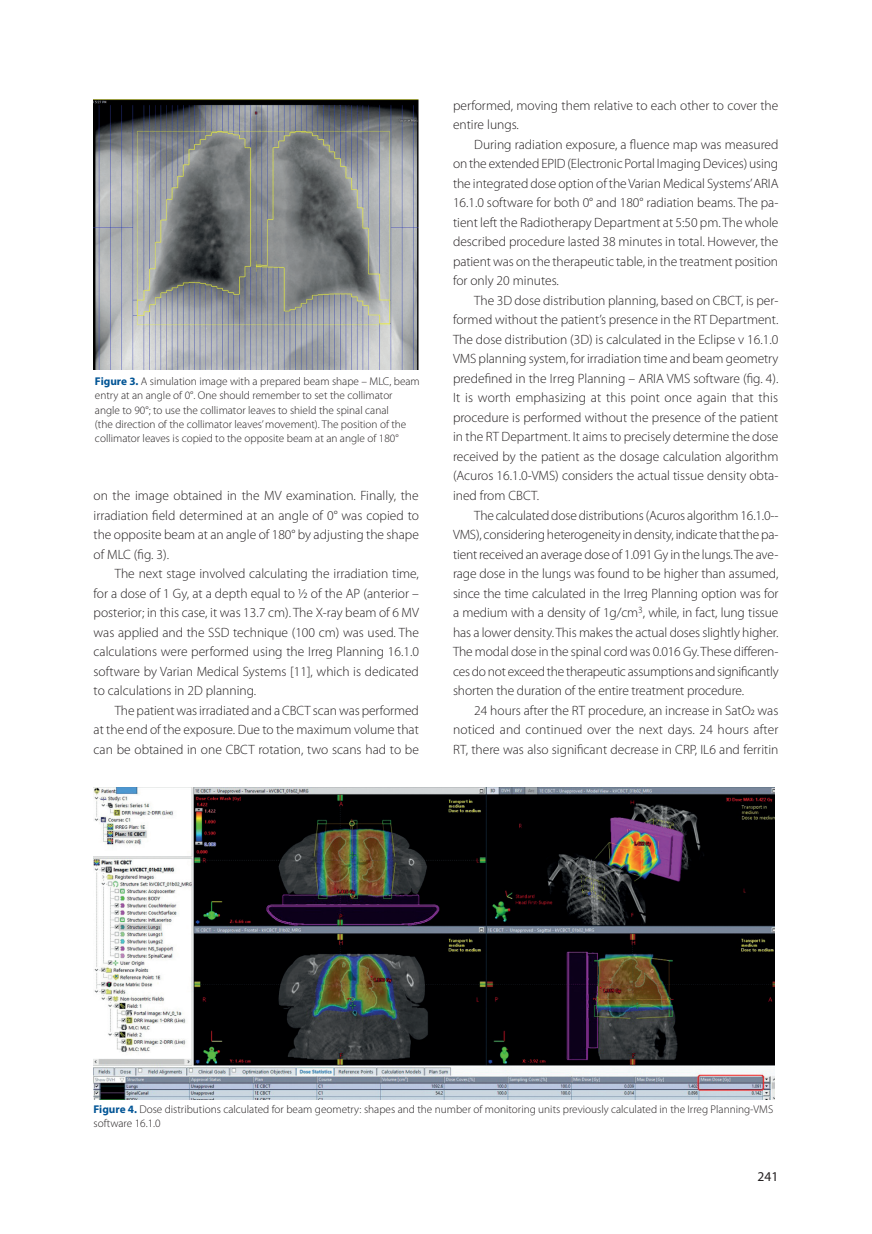
<style>
.page{position:relative;width:872px;height:1234px;background:#fff}
.page>*{position:absolute;margin:0;border:0;box-sizing:border-box;transform-origin:0 0}
._08_-_Tekst{font:300 13.5px/19.5px "Myriad Pro";color:#231f20;text-align:justify}
.t1{font:13.5px "Myriad Pro";color:#231f20}
._21_-_Rycina_-_podpi{font:300 11.25px/14.2px "Myriad Pro";color:#231f20}
.s1{font-weight:700;color:#005495}
</style>
<div class="page">
<img style="left:94px;top:99px;width:325px;height:271px">
<img style="left:94px;top:787px;width:681px;height:312px">
<p class="_21_-_Rycina_-_podpi" style="left:95px;top:374px;width:326px"><span class="s1">Figure 3.</span> A simulation image with a prepared beam shape – MLC, beam entry at an angle of 0°. One should remember to set the collimator angle to 90°; to use the collimator leaves to shield the spinal canal<br>(the direction of the collimator leaves’ movement). The position of the collimator leaves is copied to the opposite beam at an angle of 180°</p>
<p class="_08_-_Tekst" style="left:94px;top:485px;width:327px">on the image obtained in the MV examination. Finally, the irradiation field determined at an angle of 0° was copied to the opposite beam at an angle of 180° by adjusting the shape of MLC (fig. 3).</p>
<p class="_08_-_Tekst" style="left:94px;top:563px;width:327px;text-indent:21px">The next stage involved calculating the irradiation time, for a dose of 1 Gy, at a depth equal to ½ of the AP (anterior – posterior; in this case, it was 13.7 cm). The X-ray beam of 6 MV was applied and the SSD technique (100 cm) was used. The calculations were performed using the Irreg Planning 16.1.0 software by Varian Medical Systems [11], which is dedicated to calculations in 2D planning.</p>
<p class="_08_-_Tekst" style="left:94px;top:700px;width:327px;text-indent:21px">The patient was irradiated and a CBCT scan was performed at the end of the exposure. Due to the maximum volume that can be obtained in one CBCT rotation, two scans had to be</p>
<p class="_08_-_Tekst" style="left:453px;top:95px;width:327px">performed, moving them relative to each other to cover the entire lungs.</p>
<p class="_08_-_Tekst" style="left:453px;top:134px;width:327px;text-indent:21px">During radiation exposure, a fluence map was measured on the extended EPID (Electronic Portal Imaging Devices) using the integrated dose option of the Varian Medical Systems’ARIA 16.1.0 software for both 0° and 180° radiation beams. The pa&shy;tient left the Radiotherapy Department at 5:50 pm. The whole described procedure lasted 38 minutes in total. However, the patient was on the therapeutic table, in the treatment position for only 20 minutes.</p>
<p class="_08_-_Tekst" style="left:453px;top:290px;width:327px;text-indent:21px">The 3D dose distribution planning, based on CBCT, is per&shy;formed without the patient’s presence in the RT Department.<br>The dose distribution (3D) is calculated in the Eclipse v 16.1.0<br>VMS planning system, for irradiation time and beam geometry predefined in the Irreg Planning – ARIA VMS software (fig. 4).<br>It is worth emphasizing at this point once again that this procedure is performed without the presence of the patient in the RT Department. It aims to precisely determine the dose received by the patient as the dosage calculation algorithm (Acuros 16.1.0-VMS) considers the actual tissue density obta&shy;ined from CBCT.</p>
<p class="_08_-_Tekst" style="left:453px;top:505px;width:327px;text-indent:21px">The calculated dose distributions (Acuros algorithm 16.1.0-- VMS), considering heterogeneity in density, indicate that the pa&shy;tient received an average dose of 1.091 Gy in the lungs. The ave&shy;rage dose in the lungs was found to be higher than assumed, since the time calculated in the Irreg Planning option was for a medium with a density of 1g/cm<sup>3</sup>, while, in fact, lung tissue has a lower density. This makes the actual doses slightly higher.<br>The modal dose in the spinal cord was 0.016 Gy. These differen&shy;ces do not exceed the therapeutic assumptions and significantly shorten the duration of the entire treatment procedure.</p>
<p class="_08_-_Tekst" style="left:453px;top:700px;width:327px;text-indent:21px">24 hours after the RT procedure, an increase in SatO2 was noticed and continued over the next days. 24 hours after RT, there was also significant decrease in CRP, IL6 and ferritin</p>
<p class="_21_-_Rycina_-_podpi" style="left:94px;top:1101px;width:681px"><span class="s1">Figure 4.</span> Dose distributions calculated for beam geometry: shapes and the number of monitoring units previously calculated in the Irreg Planning-VMS software 16.1.0</p>
<p class="t1" style="left:757px;top:1168px;width:22px">241</p>
</div>
